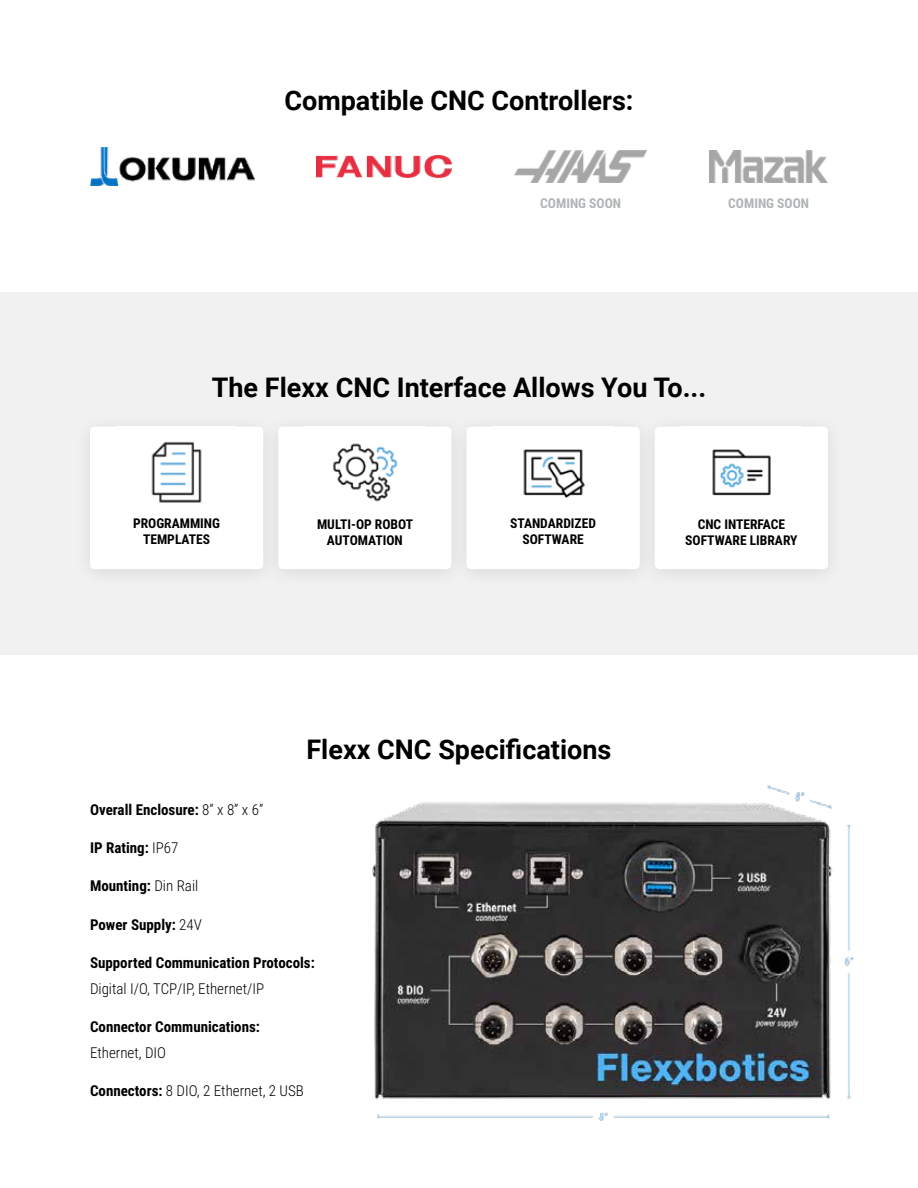
<style>
.page{position:relative;width:918px;height:1188px;background:#fff}
.page>*{position:absolute;margin:0;border:0;box-sizing:border-box;transform-origin:0 0}
.t1{font:700 27px "Roboto";color:#000}
.t2{font:700 15px "Roboto Condensed";color:#000}
.t3{font:300 15px "Roboto Condensed";color:#000}
.t4{font:700 13.5px/16.2px "Roboto Condensed";color:#000;text-align:center}
.t5{font:700 13.5px "Roboto Condensed";color:#b1b4b6}
.s1{font-weight:300}
.s2{font-weight:700}
</style>
<div class="page">
<div style="left:0;top:292px;width:918px;height:362px;background:#f1f1f2"></div>
<div style="left:90px;top:427px;width:173px;height:142px;background:#fff;border-radius:4px"></div>
<div style="left:466px;top:427px;width:174px;height:142px;background:#fff;border-radius:4px"></div>
<div style="left:262px;top:413px;width:206px;height:176px;background:#ebebec"></div>
<div style="left:278px;top:427px;width:174px;height:142px;background:#fff;border-radius:4px"></div>
<div style="left:638px;top:413px;width:207px;height:176px;background:#ededee"></div>
<div style="left:655px;top:427px;width:173px;height:142px;background:#fff;border-radius:4px"></div>
<img style="left:151px;top:441px;width:51px;height:62px">
<img style="left:333px;top:443px;width:65px;height:59px">
<img style="left:523px;top:449px;width:62px;height:50px">
<img style="left:712px;top:449px;width:59px;height:47px">
<img style="left:90px;top:148px;width:164px;height:37px">
<img style="left:317px;top:155px;width:135px;height:23px">
<img style="left:514px;top:151px;width:133px;height:31px">
<img style="left:709px;top:151px;width:118px;height:31px">
<img style="left:372px;top:786px;width:482px;height:334px">
<h1 class="t1" style="left:284px;top:82px;width:351px">Compatible CNC Controllers:</h1>
<p class="t5" style="left:540px;top:193px;width:82px">COMING SOON</p>
<p class="t5" style="left:728px;top:193px;width:82px">COMING SOON</p>
<h1 class="t1" style="left:212px;top:368px;width:496px">The Flexx CNC Interface Allows You To...</h1>
<p class="t4" style="left:133px;top:514px;width:89px">PROGRAMMING<br>TEMPLATES</p>
<p class="t4" style="left:317px;top:516px;width:97px">MULTI-OP ROBOT<br>AUTOMATION</p>
<p class="t4" style="left:510px;top:514px;width:87px">STANDARDIZED<br>SOFTWARE</p>
<p class="t4" style="left:685px;top:516px;width:114px">CNC INTERFACE<br>SOFTWARE LIBRARY</p>
<h1 class="t1" style="left:306px;top:730px;width:306px">Flexx CNC Specifications</h1>
<p class="t2" style="left:90px;top:799px;width:175px">Overall Enclosure: <span class="s1">8” x 8” x 6”</span></p>
<p class="t2" style="left:90px;top:837px;width:90px">IP Rating: <span class="s1">IP67</span></p>
<p class="t2" style="left:90px;top:876px;width:110px">Mounting: <span class="s1">Din Rail</span></p>
<p class="t2" style="left:90px;top:914px;width:113px">Power Supply: <span class="s1">24V</span></p>
<p class="t2" style="left:90px;top:952px;width:226px">Supported Communication Protocols:</p>
<p class="t3" style="left:90px;top:978px;width:176px">Digital I/O, TCP/IP, Ethernet/IP</p>
<p class="t2" style="left:90px;top:1016px;width:172px">Connector Communications:</p>
<p class="t3" style="left:90px;top:1042px;width:78px">Ethernet, DIO</p>
<p class="t3" style="left:90px;top:1080px;width:215px"><span class="s2">Connectors:</span> 8 DIO, 2 Ethernet, 2 USB</p>
</div>
